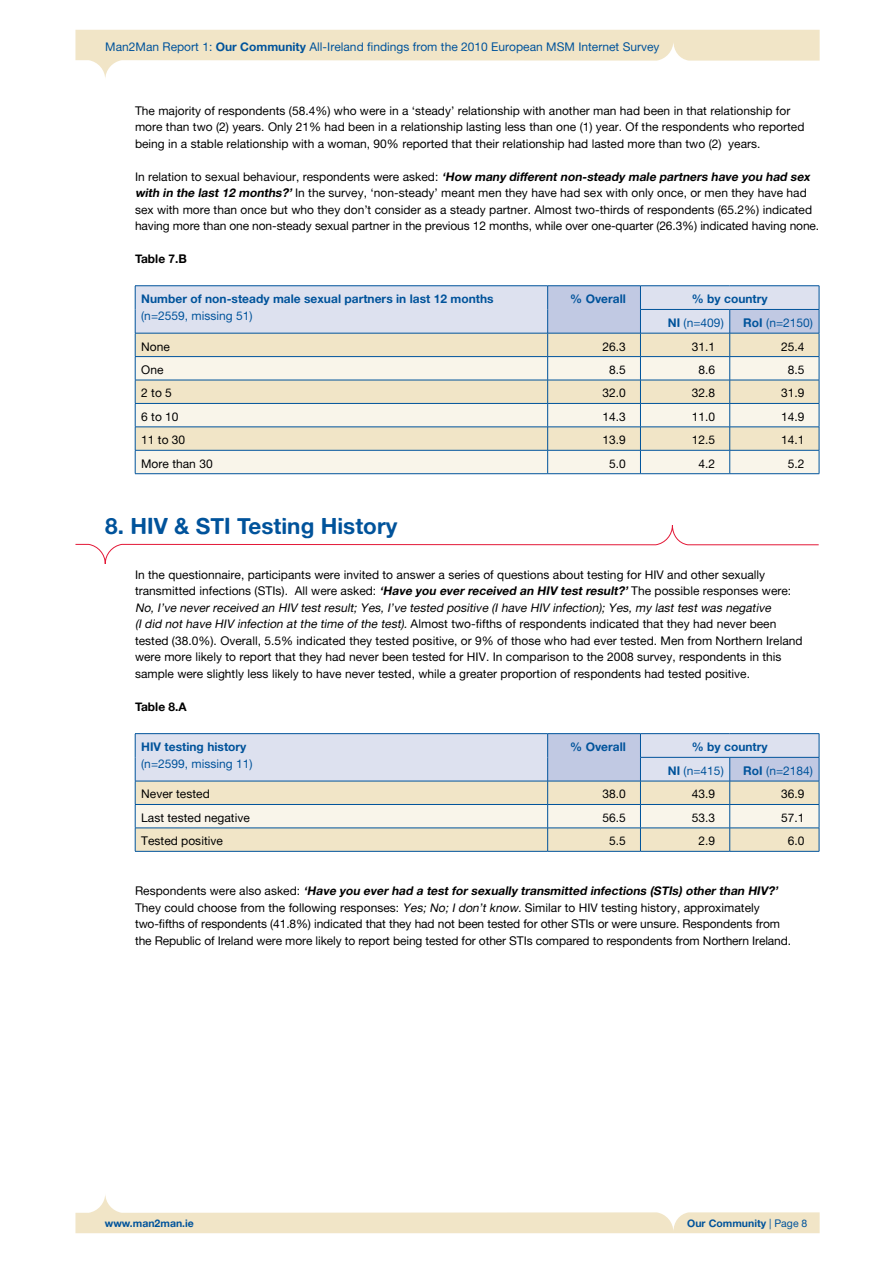
<style>
.page{position:relative;width:893px;height:1263px;background:#fff}
.page>*{position:absolute;margin:0;border:0;box-sizing:border-box;transform-origin:0 0}
.t1{font:22.5px "Alte Haas Grotesk Bold";color:#00539b}
.t2{font:12px/16.5px "Alte Haas Grotesk";color:#000}
.t3{font:italic 12px "Alte Haas Grotesk Bold";color:#000}
.t4{font:12px "Alte Haas Grotesk";color:#00539b}
.t5{font:12px "Alte Haas Grotesk Bold";color:#00539b}
.t6{font:12px "Alte Haas Grotesk Bold";color:#000}
.t7{font:10.5px "Alte Haas Grotesk Bold";color:#00539b}
.s1{font-family:"Alte Haas Grotesk Bold"}
.s2{font-family:"Alte Haas Grotesk";font-style:normal}
.s3{font-family:"Alte Haas Grotesk Bold";font-style:italic}
.s4{font-style:italic}
.s5{font-family:"Alte Haas Grotesk"}
</style>
<div class="page">
<svg style="left:75px;top:30px;width:745px;height:48px"></svg>
<svg style="left:75px;top:1195px;width:745px;height:38px"></svg>
<hr style="left:135px;top:473px;width:413px;height:1px;background:#00539b">
<hr style="left:548px;top:473px;width:92px;height:1px;background:#00539b">
<hr style="left:640px;top:473px;width:90px;height:1px;background:#00539b">
<hr style="left:730px;top:473px;width:89px;height:1px;background:#00539b">
<hr style="left:135px;top:285px;width:413px;height:1px;background:#00539b">
<hr style="left:548px;top:285px;width:92px;height:1px;background:#00539b">
<hr style="left:640px;top:285px;width:90px;height:1px;background:#00539b">
<hr style="left:730px;top:285px;width:89px;height:1px;background:#00539b">
<svg style="left:135px;top:286px;width:685px;height:187px"></svg>
<hr style="left:640px;top:309px;width:90px;height:1px;background:#00539b">
<hr style="left:730px;top:309px;width:89px;height:1px;background:#00539b">
<svg style="left:75px;top:525px;width:744px;height:39px"></svg>
<hr style="left:135px;top:851px;width:413px;height:1px;background:#00539b">
<hr style="left:548px;top:851px;width:92px;height:1px;background:#00539b">
<hr style="left:640px;top:851px;width:90px;height:1px;background:#00539b">
<hr style="left:730px;top:851px;width:89px;height:1px;background:#00539b">
<hr style="left:135px;top:733px;width:413px;height:1px;background:#00539b">
<hr style="left:548px;top:733px;width:92px;height:1px;background:#00539b">
<hr style="left:640px;top:733px;width:90px;height:1px;background:#00539b">
<hr style="left:730px;top:733px;width:89px;height:1px;background:#00539b">
<svg style="left:135px;top:734px;width:685px;height:117px"></svg>
<hr style="left:640px;top:757px;width:90px;height:1px;background:#00539b">
<hr style="left:730px;top:757px;width:89px;height:1px;background:#00539b">
<p class="t4" style="left:105px;top:39px;width:556px">Man2Man Report 1: <span class="s1">Our Community</span> All-Ireland findings from the 2010 European MSM Internet Survey</p>
<p class="t2" style="left:135px;top:102px;width:671px">The majority of respondents (58.4%) who were in a ‘steady’ relationship with another man had been in that relationship for more than two (2) years. Only 21% had been in a relationship lasting less than one (1) year. Of the respondents who reported being in a stable relationship with a woman, 90% reported that their relationship had lasted more than two (2) years.</p>
<p class="t3" style="left:135px;top:169px;width:679px"><span class="s2">I n re l at i o n t o s ex u a l b e h av i o u r , re s p o n d e n t s w e re as ke d :</span> ‘How many different non-steady male partners have you had sex</p>
<p class="t2" style="left:135px;top:184px;width:686px"><span class="s3">with in the last 12 months?’</span> In the survey, ‘non-steady’ meant men they have had sex with only once, or men they have had sex with more than once but who they don’t consider as a steady partner. Almost two-thirds of respondents (65.2%) indicated having more than one non-steady sexual partner in the previous 12 months, while over one-quarter (26.3%) indicated having none.</p>
<p class="t6" style="left:135px;top:251px;width:54px">Table 7.B</p>
<p class="t5" style="left:141px;top:292px;width:354px">Number of non-steady male sexual partners in last 12 months</p>
<p class="t4" style="left:141px;top:308px;width:113px">(n=2559, missing 51)</p>
<p class="t5" style="left:570px;top:292px;width:57px">% Overall</p>
<p class="t5" style="left:692px;top:292px;width:77px">% by country</p>
<p class="t4" style="left:668px;top:316px;width:57px"><span class="s1">NI</span> (n=409)</p>
<p class="t4" style="left:743px;top:316px;width:71px"><span class="s1">RoI</span> (n=2150)</p>
<p class="t2" style="left:141px;top:338px;width:30px">None</p>
<p class="t2" style="left:603px;top:338px;width:25px">26.3</p>
<p class="t2" style="left:692px;top:338px;width:25px">31.1</p>
<p class="t2" style="left:781px;top:338px;width:25px">25.4</p>
<p class="t2" style="left:141px;top:361px;width:24px">One</p>
<p class="t2" style="left:609px;top:361px;width:18px">8.5</p>
<p class="t2" style="left:699px;top:361px;width:18px">8.6</p>
<p class="t2" style="left:788px;top:361px;width:18px">8.5</p>
<p class="t2" style="left:141px;top:385px;width:32px">2 to 5</p>
<p class="t2" style="left:603px;top:385px;width:25px">32.0</p>
<p class="t2" style="left:692px;top:385px;width:25px">32.8</p>
<p class="t2" style="left:781px;top:385px;width:25px">31.9</p>
<p class="t2" style="left:141px;top:408px;width:39px">6 to 10</p>
<p class="t2" style="left:603px;top:408px;width:25px">14.3</p>
<p class="t2" style="left:692px;top:408px;width:25px">11.0</p>
<p class="t2" style="left:781px;top:408px;width:25px">14.9</p>
<p class="t2" style="left:141px;top:432px;width:46px">11 to 30</p>
<p class="t2" style="left:603px;top:432px;width:25px">13.9</p>
<p class="t2" style="left:692px;top:432px;width:25px">12.5</p>
<p class="t2" style="left:781px;top:432px;width:25px">14.1</p>
<p class="t2" style="left:141px;top:455px;width:73px">More than 30</p>
<p class="t2" style="left:609px;top:455px;width:18px">5.0</p>
<p class="t2" style="left:699px;top:455px;width:18px">4.2</p>
<p class="t2" style="left:788px;top:455px;width:18px">5.2</p>
<h1 class="t1" style="left:105px;top:512px;width:294px">8. HIV &amp; STI Testing History</h1>
<p class="t2" style="left:135px;top:566px;width:669px">In the questionnaire, participants were invited to answer a series of questions about testing for HIV and other sexually transmitted infections (STIs). All were asked: <span class="s3">‘Have you ever received an HIV test result?’</span> The possible responses were:<br><span class="s4">No, I’ve never received an HIV test result; Yes, I’ve tested positive (I have HIV infection); Yes, my last test was negative<br>(I did not have HIV infection at the time of the test).</span> Almost two-fifths of respondents indicated that they had never been tested (38.0%). Overall, 5.5% indicated they tested positive, or 9% of those who had ever tested. Men from Northern Ireland were more likely to report that they had never been tested for HIV. In comparison to the 2008 survey, respondents in this sample were slightly less likely to have never tested, while a greater proportion of respondents had tested positive.</p>
<p class="t6" style="left:135px;top:699px;width:53px">Table 8.A</p>
<p class="t5" style="left:141px;top:740px;width:107px">HIV testing history</p>
<p class="t4" style="left:141px;top:756px;width:113px">(n=2599, missing 11)</p>
<p class="t5" style="left:570px;top:740px;width:57px">% Overall</p>
<p class="t5" style="left:692px;top:740px;width:77px">% by country</p>
<p class="t4" style="left:668px;top:764px;width:57px"><span class="s1">NI</span> (n=415)</p>
<p class="t4" style="left:743px;top:764px;width:71px"><span class="s1">RoI</span> (n=2184)</p>
<p class="t2" style="left:141px;top:786px;width:70px">Never tested</p>
<p class="t2" style="left:603px;top:786px;width:25px">38.0</p>
<p class="t2" style="left:692px;top:786px;width:25px">43.9</p>
<p class="t2" style="left:781px;top:786px;width:25px">36.9</p>
<p class="t2" style="left:141px;top:809px;width:110px">Last tested negative</p>
<p class="t2" style="left:603px;top:809px;width:25px">56.5</p>
<p class="t2" style="left:692px;top:809px;width:25px">53.3</p>
<p class="t2" style="left:781px;top:809px;width:25px">57.1</p>
<p class="t2" style="left:141px;top:833px;width:83px">Tested positive</p>
<p class="t2" style="left:609px;top:833px;width:18px">5.5</p>
<p class="t2" style="left:699px;top:833px;width:18px">2.9</p>
<p class="t2" style="left:788px;top:833px;width:18px">6.0</p>
<p class="t3" style="left:135px;top:883px;width:647px"><span class="s2">R e s p o n d e n t s w e r e a l s o a s k e d :</span> ‘Have you ever had a test for sexually transmitted infections (STIs) other than HIV?’</p>
<p class="t2" style="left:135px;top:899px;width:658px">They could choose from the following responses: <span class="s4">Yes; No; I don’t know.</span> Similar to HIV testing history, approximately two-fifths of respondents (41.8%) indicated that they had not been tested for other STIs or were unsure. Respondents from the Republic of Ireland were more likely to report being tested for other STIs compared to respondents from Northern Ireland.</p>
<p class="t7" style="left:105px;top:1216px;width:91px">www.man2man.ie</p>
<p class="t7" style="left:687px;top:1216px;width:122px">Our Community <span class="s5">| Page 8</span></p>
</div>
